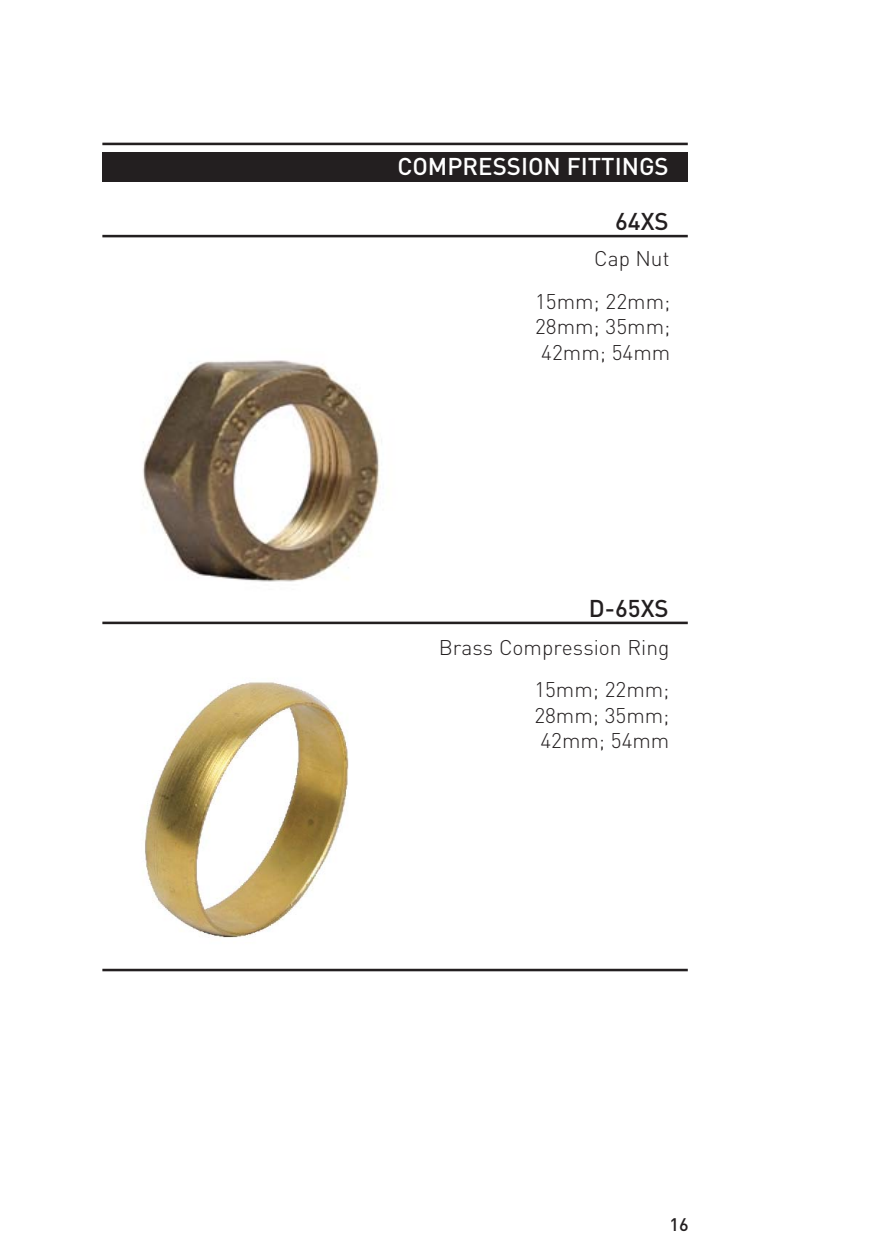
<style>
.page{position:relative;width:893px;height:1259px;background:#fff}
.page>*{position:absolute;margin:0;border:0;box-sizing:border-box;transform-origin:0 0}
.t1{font:500 24px "DIN";color:#fff}
.t2{font:500 24px "DIN";color:#231f20}
.t3{font:300 21px/25.5px "DIN";color:#231f20;text-align:right}
.t4{font:500 18px "DIN";color:#231f20}
</style>
<div class="page">
<img style="left:102px;top:624px;width:311px;height:348px">
<img style="left:142px;top:360px;width:238px;height:222px">
<hr style="left:102px;top:143px;width:586px;height:2px;background:#231f20">
<div style="left:102px;top:152px;width:586px;height:30px;background:#231f20"></div>
<hr style="left:102px;top:968px;width:586px;height:3px;background:#231f20">
<hr style="left:102px;top:235px;width:586px;height:2px;background:#231f20">
<hr style="left:102px;top:621px;width:586px;height:3px;background:#231f20">
<p class="t1" style="left:397px;top:158px;width:273px">COMPRESSION FITTINGS</p>
<p class="t2" style="left:615px;top:213px;width:55px">64XS</p>
<p class="t3" style="left:594px;top:249px;width:77px">Cap Nut</p>
<p class="t3" style="left:535px;top:291px;width:137px;text-align:justify">15mm; 22mm; 28mm; 35mm; 42mm; 54mm</p>
<p class="t2" style="left:589px;top:600px;width:81px">D-65XS</p>
<p class="t3" style="left:439px;top:628px;width:232px;line-height:42.6px">Brass Compression Ring<br>15mm; 22mm;</p>
<p class="t3" style="left:534px;top:705px;width:137px;text-align:left">28mm; 35mm;<br>42mm; 54mm</p>
<p class="t4" style="left:669px;top:1217px;width:21px">16</p>
</div>
